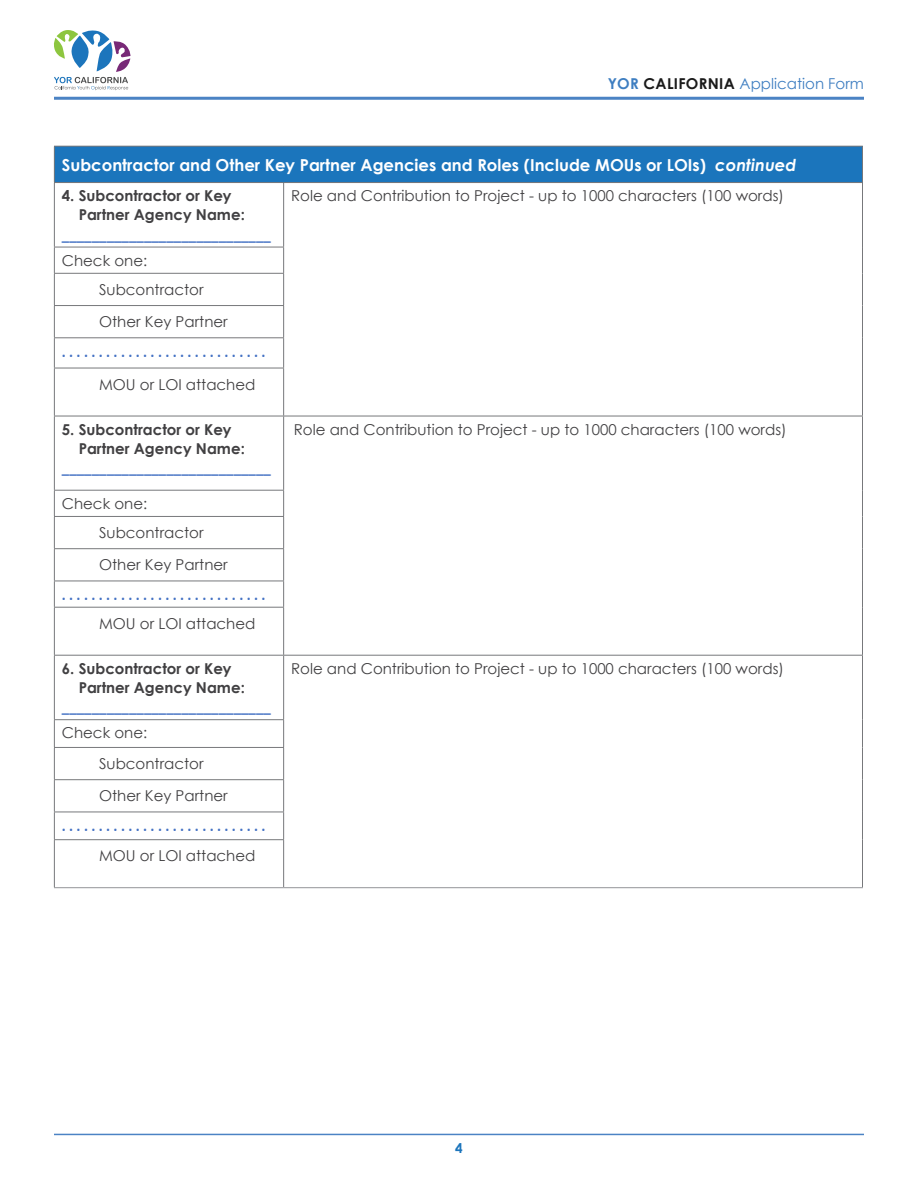
<style>
.page{position:relative;width:918px;height:1188px;background:#fff}
.page>*{position:absolute;margin:0;border:0;box-sizing:border-box;transform-origin:0 0}
.t1{font:700 16.5px "Century Gothic";color:#fff}
.t2{font:15px "Century Gothic";color:#414042}
.t3{font:700 15px "Calibri";color:#4472c4}
.t4{font:700 15px "Century Gothic";color:#414042}
.t5{font:15px "Century Gothic";color:#3e7ec1}
.t6{font:700 13.5px "Century Gothic";color:#1c75bc}
.s1{font-weight:700}
.s2{font-weight:700;color:#1a1a1a}
.s3{font-style:italic}
</style>
<div class="page">
<hr style="left:54px;top:1134px;width:810px;height:1px;background:#4b83c4">
<svg style="left:54px;top:30px;width:77px;height:60px"></svg>
<hr style="left:54px;top:97px;width:810px;height:3px;background:#4b83c4">
<div style="left:54px;top:146px;width:808px;height:37px;background:#1b75bc"></div>
<hr style="left:54px;top:146px;width:230px;height:1px;background:#77787b">
<hr style="left:54px;top:147px;width:1px;height:35px;background:#77787b">
<hr style="left:284px;top:146px;width:579px;height:1px;background:#77787b">
<hr style="left:862px;top:147px;width:1px;height:35px;background:#77787b">
<hr style="left:54px;top:182px;width:230px;height:1px;background:#77787b">
<hr style="left:54px;top:183px;width:1px;height:64px;background:#77787b">
<hr style="left:284px;top:182px;width:579px;height:1px;background:#77787b">
<hr style="left:283px;top:183px;width:1px;height:64px;background:#77787b">
<hr style="left:862px;top:183px;width:1px;height:64px;background:#77787b">
<svg style="left:862px;top:247px;width:1px;height:26px"></svg>
<hr style="left:862px;top:273px;width:1px;height:33px;background:#77787b">
<hr style="left:862px;top:306px;width:1px;height:32px;background:#77787b">
<hr style="left:862px;top:338px;width:1px;height:30px;background:#77787b">
<hr style="left:862px;top:368px;width:1px;height:48px;background:#77787b">
<hr style="left:54px;top:247px;width:230px;height:1px;background:#77787b">
<svg style="left:54px;top:247px;width:1px;height:26px"></svg>
<svg style="left:283px;top:247px;width:1px;height:26px"></svg>
<hr style="left:54px;top:273px;width:230px;height:1px;background:#77787b">
<hr style="left:54px;top:274px;width:1px;height:31px;background:#77787b">
<hr style="left:283px;top:274px;width:1px;height:31px;background:#77787b">
<hr style="left:54px;top:305px;width:230px;height:1px;background:#77787b">
<hr style="left:54px;top:306px;width:1px;height:31px;background:#77787b">
<hr style="left:283px;top:306px;width:1px;height:31px;background:#77787b">
<hr style="left:54px;top:337px;width:230px;height:1px;background:#77787b">
<hr style="left:54px;top:338px;width:1px;height:30px;background:#77787b">
<hr style="left:283px;top:338px;width:1px;height:30px;background:#77787b">
<hr style="left:54px;top:368px;width:230px;height:1px;background:#77787b">
<hr style="left:54px;top:368px;width:1px;height:48px;background:#77787b">
<hr style="left:283px;top:368px;width:1px;height:48px;background:#77787b">
<hr style="left:54px;top:416px;width:230px;height:1px;background:#77787b">
<hr style="left:54px;top:416px;width:1px;height:74px;background:#77787b">
<hr style="left:284px;top:416px;width:579px;height:1px;background:#77787b">
<hr style="left:283px;top:416px;width:1px;height:74px;background:#77787b">
<hr style="left:862px;top:416px;width:1px;height:74px;background:#77787b">
<svg style="left:862px;top:490px;width:1px;height:26px"></svg>
<hr style="left:862px;top:516px;width:1px;height:33px;background:#77787b">
<hr style="left:862px;top:549px;width:1px;height:32px;background:#77787b">
<svg style="left:862px;top:581px;width:1px;height:26px"></svg>
<hr style="left:862px;top:607px;width:1px;height:48px;background:#77787b">
<hr style="left:54px;top:490px;width:230px;height:1px;background:#77787b">
<svg style="left:54px;top:491px;width:1px;height:25px"></svg>
<svg style="left:283px;top:491px;width:1px;height:25px"></svg>
<hr style="left:54px;top:516px;width:230px;height:1px;background:#77787b">
<hr style="left:54px;top:517px;width:1px;height:31px;background:#77787b">
<hr style="left:283px;top:517px;width:1px;height:31px;background:#77787b">
<hr style="left:54px;top:548px;width:230px;height:1px;background:#77787b">
<hr style="left:54px;top:549px;width:1px;height:32px;background:#77787b">
<hr style="left:283px;top:549px;width:1px;height:32px;background:#77787b">
<hr style="left:54px;top:581px;width:230px;height:1px;background:#77787b">
<svg style="left:54px;top:581px;width:1px;height:26px"></svg>
<svg style="left:283px;top:581px;width:1px;height:26px"></svg>
<hr style="left:54px;top:607px;width:230px;height:1px;background:#77787b">
<hr style="left:54px;top:608px;width:1px;height:47px;background:#77787b">
<hr style="left:283px;top:608px;width:1px;height:47px;background:#77787b">
<hr style="left:54px;top:655px;width:230px;height:1px;background:#77787b">
<hr style="left:54px;top:656px;width:1px;height:63px;background:#77787b">
<hr style="left:284px;top:655px;width:579px;height:1px;background:#77787b">
<hr style="left:283px;top:656px;width:1px;height:63px;background:#77787b">
<hr style="left:862px;top:656px;width:1px;height:64px;background:#77787b">
<svg style="left:862px;top:720px;width:1px;height:27px"></svg>
<hr style="left:862px;top:747px;width:1px;height:33px;background:#77787b">
<hr style="left:862px;top:780px;width:1px;height:32px;background:#77787b">
<svg style="left:862px;top:812px;width:1px;height:28px"></svg>
<hr style="left:862px;top:840px;width:1px;height:47px;background:#77787b">
<hr style="left:54px;top:719px;width:230px;height:1px;background:#77787b">
<svg style="left:54px;top:720px;width:1px;height:27px"></svg>
<svg style="left:283px;top:720px;width:1px;height:27px"></svg>
<hr style="left:54px;top:747px;width:230px;height:1px;background:#77787b">
<hr style="left:54px;top:748px;width:1px;height:31px;background:#77787b">
<hr style="left:283px;top:748px;width:1px;height:31px;background:#77787b">
<hr style="left:54px;top:779px;width:230px;height:1px;background:#77787b">
<hr style="left:54px;top:780px;width:1px;height:32px;background:#77787b">
<hr style="left:283px;top:780px;width:1px;height:32px;background:#77787b">
<hr style="left:54px;top:812px;width:230px;height:1px;background:#77787b">
<svg style="left:54px;top:812px;width:1px;height:27px"></svg>
<svg style="left:283px;top:812px;width:1px;height:27px"></svg>
<hr style="left:54px;top:839px;width:230px;height:1px;background:#77787b">
<hr style="left:54px;top:840px;width:1px;height:47px;background:#77787b">
<hr style="left:283px;top:840px;width:1px;height:47px;background:#77787b">
<hr style="left:54px;top:887px;width:230px;height:1px;background:#939598">
<hr style="left:284px;top:887px;width:579px;height:1px;background:#939598">
<p class="t5" style="left:608px;top:73px;width:258px"><span class="s1">YOR</span> <span class="s2">CALIFORNIA</span> Application Form</p>
<h2 class="t1" style="left:62px;top:152px;width:736px">Subcontractor and Other Key Partner Agencies and Roles (Include MOUs or LOIs) <span class="s3">continued</span></h2>
<h3 class="t4" style="left:62px;top:184px;width:171px">4. Subcontractor or Key</h3>
<h3 class="t4" style="left:79px;top:203px;width:168px">Partner Agency Name:</h3>
<h3 class="t3" style="left:62px;top:224px;width:211px">____________________________</h3>
<p class="t2" style="left:291px;top:185px;width:494px">Role and Contribution to Project - up to 1000 characters (100 words)</p>
<p class="t2" style="left:62px;top:250px;width:87px">Check one:</p>
<p class="t2" style="left:99px;top:279px;width:106px">Subcontractor</p>
<p class="t2" style="left:99px;top:311px;width:130px">Other Key Partner</p>
<p class="t3" style="left:62px;top:341px;width:205px">. . . . . . . . . . . . . . . . . . . . . . . . . . . .</p>
<p class="t2" style="left:99px;top:374px;width:158px">MOU or LOI attached</p>
<h3 class="t4" style="left:62px;top:418px;width:171px">5. Subcontractor or Key</h3>
<h3 class="t4" style="left:79px;top:437px;width:168px">Partner Agency Name:</h3>
<h3 class="t3" style="left:62px;top:457px;width:211px">____________________________</h3>
<p class="t2" style="left:62px;top:493px;width:87px">Check one:</p>
<p class="t2" style="left:99px;top:522px;width:106px">Subcontractor</p>
<p class="t2" style="left:99px;top:555px;width:130px">Other Key Partner</p>
<p class="t3" style="left:62px;top:584px;width:205px">. . . . . . . . . . . . . . . . . . . . . . . . . . . .</p>
<p class="t2" style="left:99px;top:613px;width:158px">MOU or LOI attached</p>
<h3 class="t4" style="left:62px;top:657px;width:171px">6. Subcontractor or Key</h3>
<h3 class="t4" style="left:79px;top:676px;width:168px">Partner Agency Name:</h3>
<h3 class="t3" style="left:62px;top:697px;width:211px">____________________________</h3>
<p class="t2" style="left:62px;top:723px;width:87px">Check one:</p>
<p class="t2" style="left:99px;top:753px;width:106px">Subcontractor</p>
<p class="t2" style="left:99px;top:786px;width:130px">Other Key Partner</p>
<p class="t3" style="left:62px;top:815px;width:205px">. . . . . . . . . . . . . . . . . . . . . . . . . . . .</p>
<p class="t2" style="left:99px;top:846px;width:158px">MOU or LOI attached</p>
<p class="t2" style="left:294px;top:419px;width:494px">Role and Contribution to Project - up to 1000 characters (100 words)</p>
<p class="t2" style="left:291px;top:658px;width:494px">Role and Contribution to Project - up to 1000 characters (100 words)</p>
<p class="t6" style="left:455px;top:1138px;width:9px">4</p>
</div>
